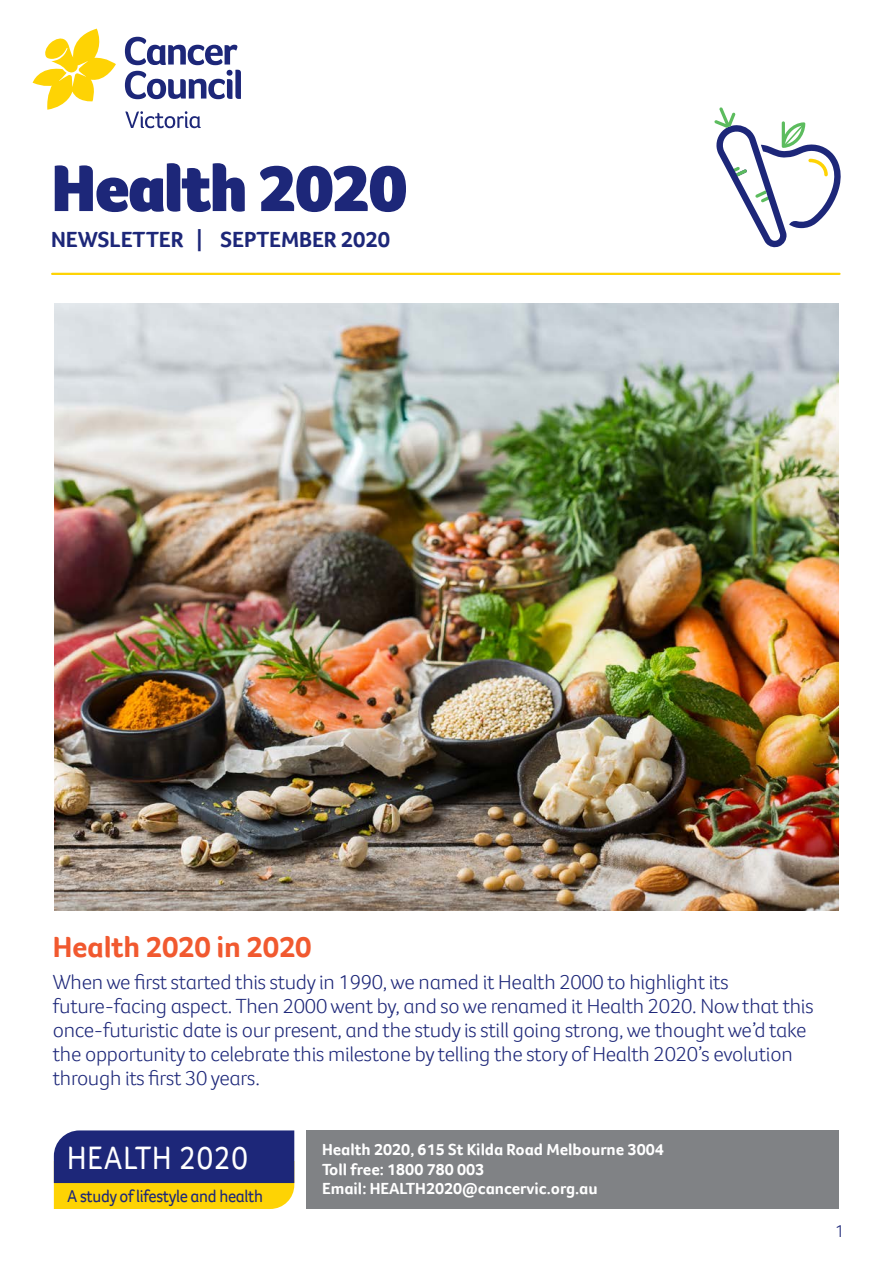
<style>
.page{position:relative;width:893px;height:1263px;background:#fff}
.page>*{position:absolute;margin:0;border:0;box-sizing:border-box;transform-origin:0 0}
.t1{font:900 67.5px "Foco CC";letter-spacing:-.025em;color:#1d2779}
.t2{font:33.3px "Foco CC";letter-spacing:.03em;color:#fff;scale:.9 1}
.Heading_1{font:700 30px "Foco CC";letter-spacing:-.01em;color:#f1592f}
.t3{font:700 22.5px "Foco CC";color:#1d2779}
.First_para{font:300 21px/24px "Foco CC";letter-spacing:-.015em;color:#1d2779}
.t4{font:300 18px "Foco CC";color:#1d2779}
.t5{font:17.7px "Foco CC";letter-spacing:-.02em;color:#1d2779;scale:.93 1}
.t6{font:700 16.5px "Foco CC";color:#fff}
</style>
<div class="page">
<div style="left:306px;top:1131px;width:533px;height:78px;background:#808285"></div>
<svg style="left:54px;top:1130px;width:240px;height:79px"></svg>
<svg style="left:33px;top:29px;width:83px;height:81px"></svg>
<svg style="left:125px;top:37px;width:116px;height:62px"></svg>
<svg style="left:125px;top:111px;width:76px;height:17px"></svg>
<hr style="left:52px;top:273px;width:787px;height:2px;background:#fed304">
<img style="left:54px;top:304px;width:785px;height:606px">
<svg style="left:714px;top:107px;width:127px;height:141px"></svg>
<p class="t1" style="left:51px;top:144px;width:358px">Health 2020</p>
<p class="t3" style="left:51px;top:225px;width:341px">NEWSLETTER | SEPTEMBER 2020</p>
<p class="Heading_1" style="left:53px;top:927px;width:260px">Health 2020 in 2020</p>
<p class="First_para" style="left:53px;top:970px;width:762px">When we first started this study in 1990, we named it Health 2000 to highlight its future-facing aspect. Then 2000 went by, and so we renamed it Health 2020. Now that this once-futuristic date is our present, and the study is still going strong, we thought we’d take the opportunity to celebrate this milestone by telling the story of Health 2020’s evolution through its first 30 years.</p>
<p class="t2" style="left:67px;top:1136px;width:202px">HEALTH 2020</p>
<p class="t5" style="left:67px;top:1184px;width:212px">A study of lifestyle and health</p>
<p class="t6" style="left:322px;top:1139px;width:343px">Health 2020, 615 St Kilda Road Melbourne 3004</p>
<p class="t6" style="left:322px;top:1158px;width:164px">Toll free: 1800 780 003</p>
<p class="t6" style="left:322px;top:1178px;width:277px">Email: HEALTH2020@cancervic.org.au</p>
<p class="t4" style="left:835px;top:1218px;width:11px">1</p>
</div>
